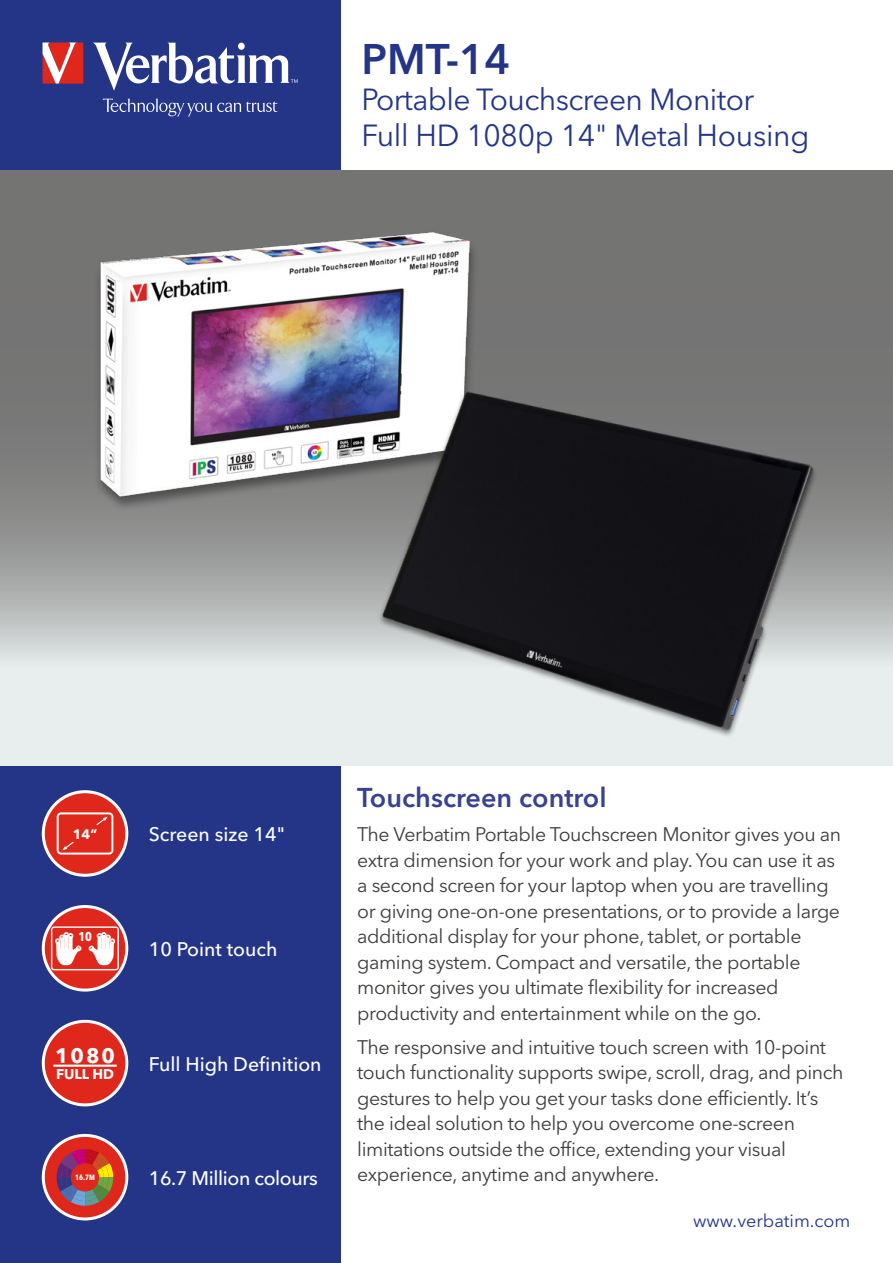
<style>
.page{position:relative;width:893px;height:1263px;background:#fff}
.page>*{position:absolute;margin:0;border:0;box-sizing:border-box;transform-origin:0 0}
.t1{font:600 42.45px "Avenir Next LT Pro";color:#243588}
.t2{font:30.3px/36px "Avenir Next LT Pro";letter-spacing:-.02em;color:#243588}
.t3{font:600 27px "Avenir Next LT Pro";color:#394291}
.t4{font:700 20.85px "Avenir Next LT Pro";color:#fff}
.t5{font:19.5px/25.5px "Avenir Next LT Pro";letter-spacing:-.02em;color:#3c3c3b}
.t6{font:500 19.5px "Avenir Next LT Pro";color:#fff}
.t7{font:500 19.5px "Avenir Next LT Pro";letter-spacing:-.02em;color:#fff}
.t8{font:18px "Avenir Next LT Pro";color:#243588}
.t9{font:700 14.1px "Avenir Next LT Pro";color:#fff}
.t10{font:700 13.65px "Avenir Next LT Pro";color:#fff}
.t11{font:700 condensed 12.75px "Avenir Next LT Pro";color:#fff}
.t12{font:700 condensed 7.65px "Avenir Next LT Pro";color:#fff}
</style>
<div class="page">
<div style="left:0;top:0;width:340px;height:1263px;background:#243588"></div>
<svg style="left:43px;top:1135px;width:84px;height:84px;background:#e24239"></svg>
<svg style="left:57px;top:1149px;width:56px;height:57px;background:#a84b48"></svg>
<div style="left:42px;top:1134px;width:86px;height:86px;border:3px solid #fff;border-radius:50%"></div>
<div style="left:43px;top:1021px;width:84px;height:84px;background:#df271c;border-radius:50%"></div>
<hr style="left:53px;top:1064px;width:64px;height:3px;background:#fff">
<div style="left:42px;top:1020px;width:86px;height:86px;border:3px solid #fff;border-radius:50%"></div>
<svg style="left:43px;top:906px;width:84px;height:84px;background:#e23b32"></svg>
<div style="left:51px;top:926px;width:68px;height:44px;border:1px solid #fff;border-radius:3px"></div>
<svg style="left:55px;top:932px;width:27px;height:33px"></svg>
<svg style="left:88px;top:932px;width:27px;height:33px"></svg>
<div style="left:42px;top:905px;width:86px;height:86px;border:3px solid #fff;border-radius:50%"></div>
<div style="left:43px;top:792px;width:84px;height:83px;background:#df271c;border-radius:50%"></div>
<div style="left:57px;top:812px;width:56px;height:42px;border:2px solid #fff;border-radius:3px"></div>
<svg style="left:62px;top:841px;width:12px;height:9px"></svg>
<svg style="left:96px;top:817px;width:12px;height:9px"></svg>
<div style="left:42px;top:790px;width:86px;height:87px;border:3px solid #fff;border-radius:50%"></div>
<svg style="left:0;top:170px;width:893px;height:595px;background:#a4a7a6"></svg>
<img style="left:0;top:170px;width:600px;height:417px">
<img style="left:236px;top:323px;width:657px;height:482px">
<svg style="left:103px;top:98px;width:175px;height:18px"></svg>
<svg style="left:93px;top:43px;width:205px;height:48px"></svg>
<svg style="left:43px;top:43px;width:40px;height:41px;background:#e2605a"></svg>
<h1 class="t1" style="left:361px;top:34px;width:151px">PMT-14</h1>
<h2 class="t2" style="left:361px;top:82px;width:449px">Portable Touchscreen Monitor<br>Full HD 1080p 14" Metal Housing</h2>
<p class="t10" style="left:73px;top:825px;width:26px">14”</p>
<p class="t11" style="left:78px;top:928px;width:15px">10</p>
<p class="t6" style="left:149px;top:822px;width:138px">Screen size 14"</p>
<p class="t6" style="left:149px;top:937px;width:130px">10 Point touch</p>
<p class="t4" style="left:55px;top:1042px;width:62px">1080</p>
<p class="t9" style="left:56px;top:1066px;width:59px">FULL HD</p>
<p class="t6" style="left:149px;top:1052px;width:174px">Full High Definition</p>
<p class="t12" style="left:75px;top:1173px;width:22px">16.7M</p>
<p class="t7" style="left:149px;top:1167px;width:170px">16.7 Million colours</p>
<h3 class="t3" style="left:357px;top:781px;width:251px">Touchscreen control</h3>
<p class="t5" style="left:357px;top:822px;width:485px">The Verbatim Portable Touchscreen Monitor gives you an extra dimension for your work and play. You can use it as a second screen for your laptop when you are travelling or giving one-on-one presentations, or to provide a large additional display for your phone, tablet, or portable gaming system. Compact and versatile, the portable monitor gives you ultimate flexibility for increased productivity and entertainment while on the go.</p>
<p class="t5" style="left:357px;top:1034px;width:488px">The responsive and intuitive touch screen with 10-point touch functionality supports swipe, scroll, drag, and pinch gestures to help you get your tasks done efficiently. It’s the ideal solution to help you overcome one-screen limitations outside the office, extending your visual experience, anytime and anywhere.</p>
<p class="t8" style="left:693px;top:1210px;width:159px">www.verbatim.com</p>
</div>
